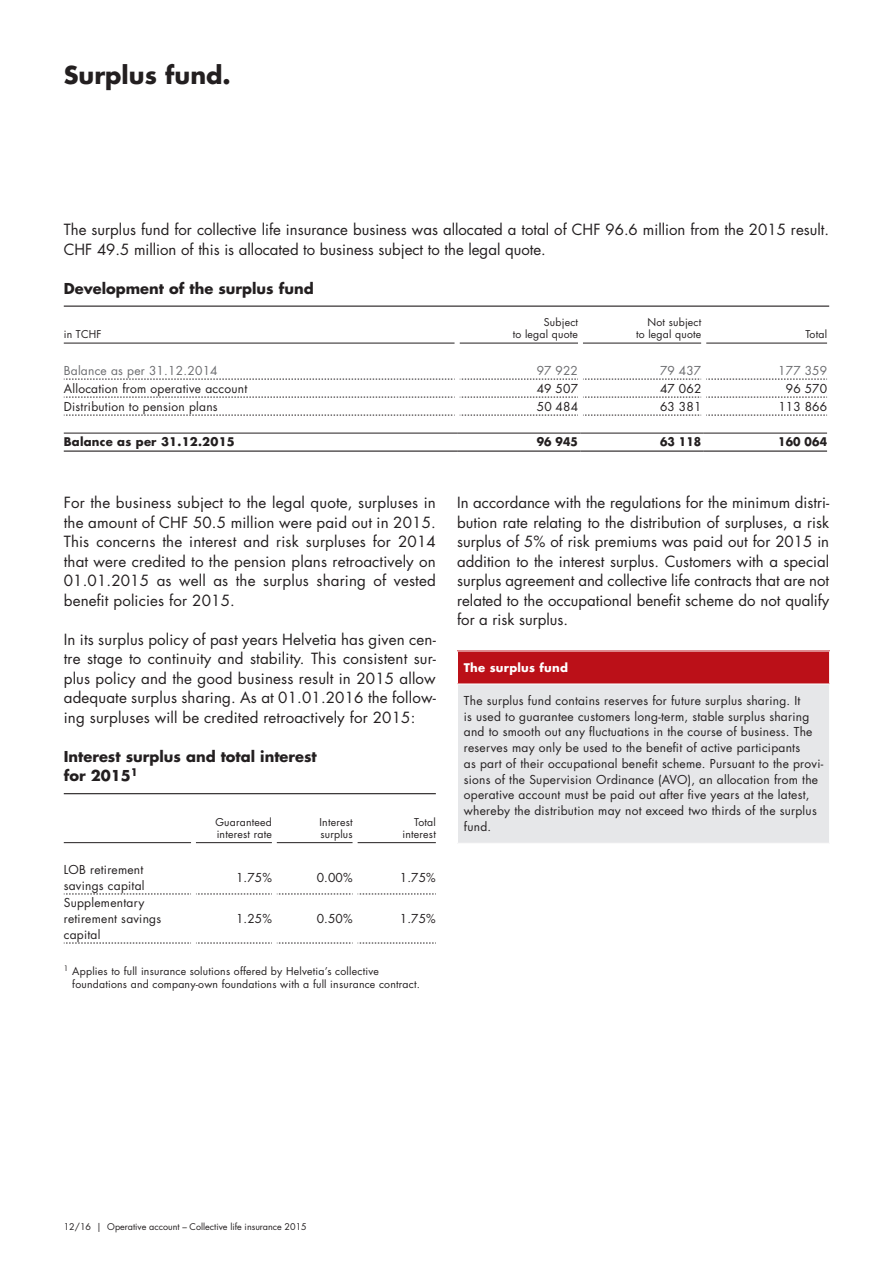
<style>
.page{position:relative;width:893px;height:1263px;background:#fff}
.page>*{position:absolute;margin:0;border:0;box-sizing:border-box;transform-origin:0 0}
.t1{font:700 24px "Futura Std";color:#231f20}
.t2{font:15px/19.5px "Futura Std";color:#231f20;text-align:justify}
.t3{font:700 14.7px/19.5px "Futura Std";color:#231f20}
.t4{font:12px/15.8px "Futura Std";letter-spacing:.02em;color:#231f20}
.t5{font:12px "Futura Std";letter-spacing:.02em;color:#6c6d70}
.t6{font:700 11.7px "Futura Std";letter-spacing:.02em;color:#231f20}
.t7{font:700 11.7px "Futura Std";letter-spacing:.02em;color:#231f20;scale:.93 1}
.t8{font:700 11.7px "Futura Std";letter-spacing:.02em;color:#fff}
.t9{font:10.5px/12px "Futura Std";letter-spacing:.02em;color:#231f20;text-align:right}
.t10{font:9px "Futura Std";color:#231f20}
</style>
<div class="page">
<hr style="left:64px;top:306px;width:765px;height:1px;background:#231f20">
<svg style="left:64px;top:342px;width:763px;height:91px"></svg>
<hr style="left:64px;top:343px;width:391px;height:1px;background:#231f20">
<svg style="left:64px;top:379px;width:763px;height:1px"></svg>
<svg style="left:64px;top:397px;width:763px;height:1px"></svg>
<svg style="left:64px;top:415px;width:763px;height:1px"></svg>
<hr style="left:583px;top:343px;width:118px;height:1px;background:#231f20">
<hr style="left:706px;top:343px;width:121px;height:1px;background:#231f20">
<hr style="left:459px;top:343px;width:119px;height:1px;background:#231f20">
<hr style="left:455px;top:313px;width:4px;height:30px;background:#fff">
<hr style="left:455px;top:343px;width:4px;height:18px;background:#fff">
<div style="left:578px;top:313px;width:5px;height:30px;background:#fff"></div>
<div style="left:578px;top:343px;width:5px;height:18px;background:#fff"></div>
<div style="left:701px;top:313px;width:5px;height:30px;background:#fff"></div>
<div style="left:701px;top:343px;width:5px;height:18px;background:#fff"></div>
<hr style="left:455px;top:361px;width:4px;height:18px;background:#fff">
<div style="left:578px;top:361px;width:5px;height:18px;background:#fff"></div>
<div style="left:701px;top:361px;width:5px;height:18px;background:#fff"></div>
<hr style="left:455px;top:379px;width:4px;height:18px;background:#fff">
<div style="left:578px;top:379px;width:5px;height:18px;background:#fff"></div>
<div style="left:701px;top:379px;width:5px;height:18px;background:#fff"></div>
<hr style="left:455px;top:397px;width:4px;height:18px;background:#fff">
<div style="left:578px;top:397px;width:5px;height:18px;background:#fff"></div>
<div style="left:701px;top:397px;width:5px;height:18px;background:#fff"></div>
<hr style="left:455px;top:415px;width:4px;height:18px;background:#fff">
<div style="left:578px;top:415px;width:5px;height:18px;background:#fff"></div>
<div style="left:701px;top:415px;width:5px;height:18px;background:#fff"></div>
<hr style="left:64px;top:433px;width:393px;height:1px;background:#231f20">
<hr style="left:457px;top:433px;width:123px;height:1px;background:#231f20">
<hr style="left:580px;top:433px;width:124px;height:1px;background:#231f20">
<hr style="left:704px;top:433px;width:123px;height:1px;background:#231f20">
<hr style="left:64px;top:450px;width:393px;height:2px;background:#231f20">
<hr style="left:457px;top:450px;width:123px;height:2px;background:#231f20">
<hr style="left:580px;top:450px;width:124px;height:2px;background:#231f20">
<hr style="left:704px;top:450px;width:123px;height:2px;background:#231f20">
<div style="left:457px;top:651px;width:373px;height:33px;background:#bb1018"></div>
<div style="left:457px;top:684px;width:373px;height:159px;background:#e6e7e9"></div>
<hr style="left:457px;top:651px;width:373px;height:1px;background:#fff">
<hr style="left:457px;top:651px;width:1px;height:33px;background:#fff">
<hr style="left:829px;top:651px;width:1px;height:33px;background:#fff">
<hr style="left:457px;top:684px;width:373px;height:1px;background:#fff">
<hr style="left:457px;top:684px;width:1px;height:159px;background:#fff">
<hr style="left:829px;top:684px;width:1px;height:159px;background:#fff">
<hr style="left:64px;top:793px;width:372px;height:1px;background:#231f20">
<svg style="left:64px;top:843px;width:372px;height:100px"></svg>
<svg style="left:64px;top:894px;width:372px;height:1px"></svg>
<svg style="left:64px;top:943px;width:372px;height:1px"></svg>
<hr style="left:64px;top:842px;width:127px;height:1px;background:#231f20">
<hr style="left:196px;top:842px;width:76px;height:1px;background:#231f20">
<hr style="left:277px;top:842px;width:76px;height:1px;background:#231f20">
<hr style="left:357px;top:842px;width:79px;height:1px;background:#231f20">
<div style="left:191px;top:843px;width:5px;height:18px;background:#fff"></div>
<div style="left:272px;top:843px;width:5px;height:18px;background:#fff"></div>
<hr style="left:353px;top:843px;width:4px;height:18px;background:#fff">
<div style="left:191px;top:861px;width:5px;height:33px;background:#fff"></div>
<div style="left:272px;top:861px;width:5px;height:33px;background:#fff"></div>
<hr style="left:353px;top:861px;width:4px;height:33px;background:#fff">
<div style="left:191px;top:894px;width:5px;height:49px;background:#fff"></div>
<div style="left:272px;top:894px;width:5px;height:49px;background:#fff"></div>
<hr style="left:353px;top:894px;width:4px;height:49px;background:#fff">
<div style="left:191px;top:943px;width:5px;height:18px;background:#fff"></div>
<div style="left:272px;top:943px;width:5px;height:18px;background:#fff"></div>
<hr style="left:353px;top:943px;width:4px;height:18px;background:#fff">
<h1 class="t1" style="left:64px;top:59px;width:169px">Surplus fund.</h1>
<p class="t2" style="left:64px;top:220px;width:767px">The surplus fund for collective life insurance business was allocated a total of CHF 96.6 million from the 2015 result.<br>CHF 49.5 million of this is allocated to business subject to the legal quote.</p>
<p class="t3" style="left:64px;top:278px;width:251px">Development of the surplus fund</p>
<p class="t9" style="left:64px;top:328px;width:39px">in TCHF</p>
<p class="t9" style="left:513px;top:316px;width:67px">Subject<br>to legal quote</p>
<p class="t9" style="left:636px;top:316px;width:67px">Not subject<br>to legal quote</p>
<p class="t9" style="left:805px;top:328px;width:23px">Total</p>
<p class="t5" style="left:64px;top:362px;width:155px">Balance as per 31.12.2014</p>
<p class="t5" style="left:537px;top:362px;width:43px">97 922</p>
<p class="t5" style="left:660px;top:362px;width:43px">79 437</p>
<p class="t5" style="left:778px;top:362px;width:50px">177 359</p>
<p class="t4" style="left:64px;top:380px;width:185px">Allocation from operative account</p>
<p class="t4" style="left:537px;top:380px;width:43px">49 507</p>
<p class="t4" style="left:660px;top:380px;width:43px">47 062</p>
<p class="t4" style="left:786px;top:380px;width:43px">96 570</p>
<p class="t4" style="left:64px;top:398px;width:155px">Distribution to pension plans</p>
<p class="t4" style="left:537px;top:398px;width:43px">50 484</p>
<p class="t4" style="left:660px;top:398px;width:43px">63 381</p>
<p class="t4" style="left:778px;top:398px;width:50px">113 866</p>
<p class="t6" style="left:64px;top:434px;width:173px">Balance as per 31.12.2015</p>
<p class="t7" style="left:537px;top:434px;width:46px">96 945</p>
<p class="t7" style="left:660px;top:434px;width:46px">63 118</p>
<p class="t7" style="left:778px;top:434px;width:54px">160 064</p>
<p class="t2" style="left:64px;top:493px;width:374px">For the business subject to the legal quote, surpluses in the amount of CHF 50.5 million were paid out in 2015.<br>This concerns the interest and risk surpluses for 2014 that were credited to the pension plans retroactively on 01.01.2015 as well as the surplus sharing of vested benefit policies for 2015.</p>
<p class="t2" style="left:64px;top:629px;width:374px">In its surplus policy of past years Helvetia has given cen&shy;tre stage to continuity and stability. This consistent sur&shy;plus policy and the good business result in 2015 allow adequate surplus sharing. As at 01.01.2016 the follow&shy;ing surpluses will be credited retroactively for 2015:</p>
<p class="t3" style="left:64px;top:746px;width:255px">Interest surplus and total interest for 2015<sup>1</sup></p>
<p class="t9" style="left:215px;top:816px;width:58px;text-align:left">Guaranteed interest rate</p>
<p class="t9" style="left:320px;top:816px;width:35px;text-align:left">Interest surplus</p>
<p class="t9" style="left:402px;top:816px;width:35px">Total interest</p>
<p class="t4" style="left:64px;top:862px;width:82px">LOB retirement savings capital</p>
<p class="t4" style="left:236px;top:870px;width:37px">1.75%</p>
<p class="t4" style="left:317px;top:870px;width:37px">0.00%</p>
<p class="t4" style="left:400px;top:870px;width:37px">1.75%</p>
<p class="t4" style="left:64px;top:895px;width:99px">Supplementary retirement savings capital</p>
<p class="t4" style="left:236px;top:911px;width:37px">1.25%</p>
<p class="t4" style="left:317px;top:911px;width:37px">0.50%</p>
<p class="t4" style="left:400px;top:911px;width:37px">1.75%</p>
<p class="t9" style="left:72px;top:964px;width:349px;line-height:13.5px;text-align:left;text-indent:-9px"><sup>1</sup> Applies to full insurance solutions offered by Helvetia’s collective foundations and company-own foundations with a full insurance contract.</p>
<p class="t2" style="left:457px;top:493px;width:374px">In accordance with the regulations for the minimum distri&shy;bution rate relating to the distribution of surpluses, a risk surplus of 5% of risk premiums was paid out for 2015 in addition to the interest surplus. Customers with a special surplus agreement and collective life contracts that are not related to the occupational benefit scheme do not qualify for a risk surplus.</p>
<p class="t8" style="left:464px;top:659px;width:106px">The surplus fund</p>
<p class="t4" style="left:464px;top:693px;width:361px">The surplus fund contains reserves for future surplus sharing. It<br>is used to guarantee customers long-term, stable surplus sharing and to smooth out any fluctuations in the course of business. The reserves may only be used to the benefit of active participants<br>as part of their occupational benefit scheme. Pursuant to the provi&shy;sions of the Supervision Ordinance (AVO), an allocation from the operative account must be paid out after five years at the latest, whereby the distribution may not exceed two thirds of the surplus fund.</p>
<p class="t10" style="left:64px;top:1220px;width:245px">12/16 | Operative account – Collective life insurance 2015</p>
</div>
